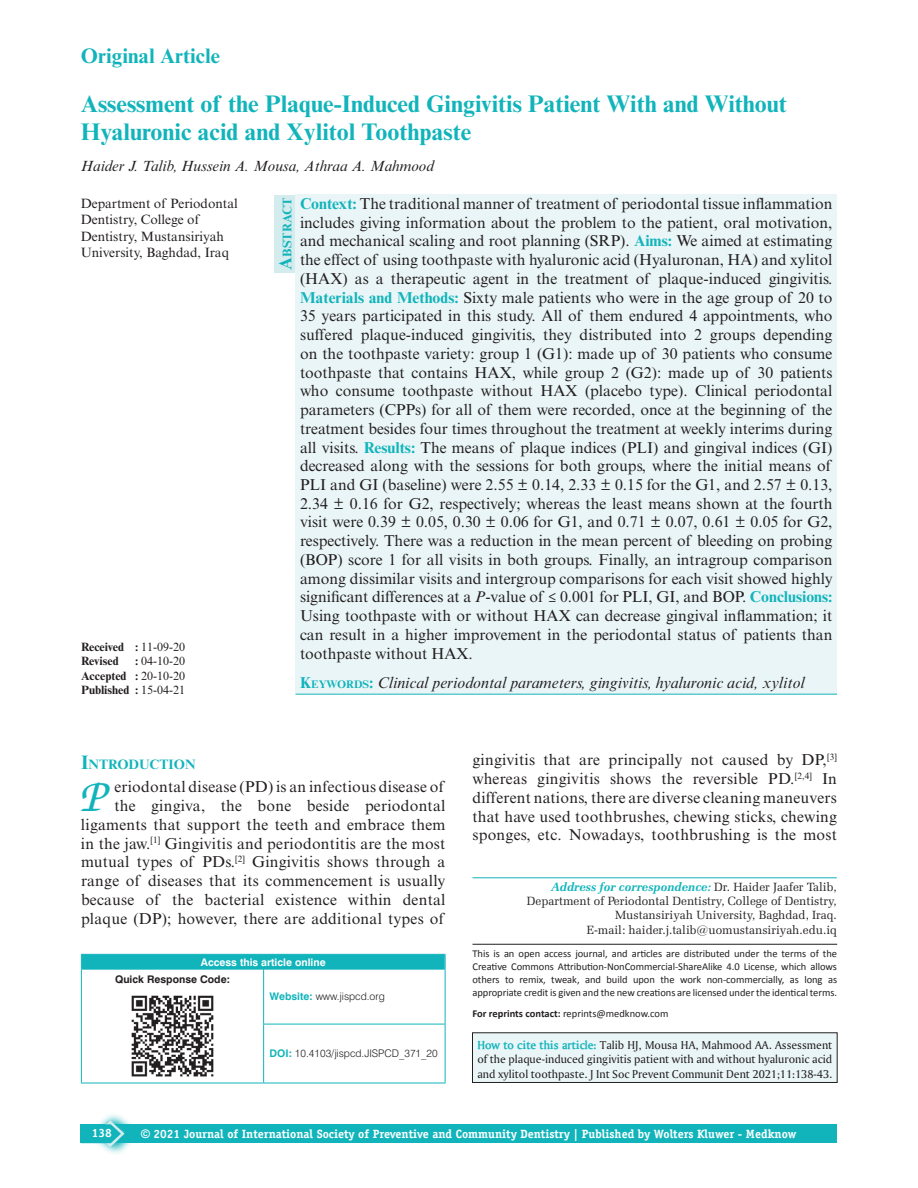
<style>
.page{position:relative;width:918px;height:1188px;background:#fff}
.page>*{position:absolute;margin:0;border:0;box-sizing:border-box;transform-origin:0 0}
.t1{font:italic 500 46.35px "Zapf Chancery IT Cby BT";color:#11b4bb}
.t2{font:700 24px/28.5px "Times New Roman MT Std";color:#11b4bb}
.t3{font:700 21px "Times New Roman MT Std";color:#11b4bb}
.t4{font:15.75px/18.8px "Times New Roman MT Std";letter-spacing:.015em;color:#231f20;text-align:justify}
.t5{font:italic 15.75px "Times New Roman MT Std";color:#231f20}
.t6{font:italic 15px "Times New Roman MT Std";color:#231f20}
.t7{font:700 13.65px "Times New Roman MT Std";color:#11b4bb}
.t8{font:13.5px/16.5px "Times New Roman MT Std";color:#231f20}
.t9{font:700 12.6px "Times New Roman MT Std";color:#11b4bb}
.t10{font:12px/14.2px "Ameretto Normal";color:#231f20;text-align:justify}
.t11{font:12px/14.2px "Zapf Elliptical 711 BT";color:#231f20;text-align:right}
.t12{font:700 12px "Officina Serif";color:#fff}
.t13{font:12px/14.7px "Times New Roman MT Std";color:#231f20;text-align:justify}
.t14{font:700 12px/14.7px "Times New Roman MT Std";color:#231f20}
.t15{font:700 12px "Officina Serif Std";color:#fff}
.t16{font:10.5px/12.8px "Calibri";letter-spacing:-.005em;color:#231f20;text-align:justify}
.t17{font:300 10.5px "Swiss 721 BT";color:#231f20}
.t18{font:700 10.5px "Swiss 721 BT";color:#fff}
.t19{font:700 10.5px "Swiss 721 BT";color:#231f20}
.s1{font-weight:700;color:#11b4bb}
.s2{font-style:italic}
.s3{font-weight:700;font-style:normal;color:#11b4bb}
.s4{font-weight:700;font-style:normal;font-size:10.95px;color:#11b4bb}
.s5{font-size:18px}
.s6{font-weight:400}
.s7{font-weight:700}
.s8{font-size:19.5px}
.s9{font-weight:700;font-style:italic;color:#11b4bb}
.s10{font-family:"Ameretto";font-weight:700;color:#11b4bb}
.s11{font-family:"Gandhari Unicode";font-weight:700;color:#11b4bb}
.s12{font-family:"Arial MT Std"}
</style>
<div class="page">
<div style="left:81px;top:1124px;width:756px;height:19px;background:#11b4bb"></div>
<svg style="left:102px;top:1114px;width:29px;height:40px"></svg>
<svg style="left:81px;top:1120px;width:44px;height:27px"></svg>
<svg style="left:445px;top:955px;width:1px;height:14px"></svg>
<hr style="left:81px;top:1083px;width:183px;height:1px;background:#11b4bb">
<svg style="left:81px;top:955px;width:1px;height:14px"></svg>
<hr style="left:81px;top:954px;width:183px;height:1px;background:#11b4bb">
<hr style="left:264px;top:954px;width:182px;height:1px;background:#11b4bb">
<hr style="left:81px;top:969px;width:1px;height:55px;background:#11b4bb">
<hr style="left:81px;top:1024px;width:1px;height:59px;background:#11b4bb">
<hr style="left:81px;top:969px;width:183px;height:1px;background:#11b4bb">
<hr style="left:263px;top:969px;width:1px;height:55px;background:#11b4bb">
<hr style="left:264px;top:969px;width:182px;height:1px;background:#11b4bb">
<hr style="left:445px;top:969px;width:1px;height:55px;background:#11b4bb">
<hr style="left:263px;top:1024px;width:1px;height:59px;background:#11b4bb">
<hr style="left:263px;top:1024px;width:183px;height:1px;background:#11b4bb">
<hr style="left:445px;top:1024px;width:1px;height:59px;background:#11b4bb">
<hr style="left:264px;top:1083px;width:182px;height:1px;background:#11b4bb">
<div style="left:82px;top:954px;width:363px;height:15px;background:#11b4bb"></div>
<img style="left:131px;top:995px;width:83px;height:82px">
<hr style="left:472px;top:877px;width:365px;height:1px;background:#11b4bb">
<hr style="left:472px;top:944px;width:365px;height:1px;background:#231f20">
<div style="left:472px;top:1033px;width:365px;height:49px;background:#eaf5f7"></div>
<div style="left:472px;top:1032px;width:366px;height:51px;border:1px solid #231f20"></div>
<div style="left:296px;top:195px;width:541px;height:468px;background:#eaf5f7"></div>
<div style="left:296px;top:659px;width:541px;height:35px;background:#eaf5f7"></div>
<hr style="left:296px;top:694px;width:541px;height:1px;background:#11b4bb">
<div style="left:274px;top:195px;width:22px;height:78px;background:#d5ecee"></div>
<h3 class="t3" style="left:81px;top:43px;width:141px">Original Article</h3>
<h2 class="t2" style="left:81px;top:89px;width:708px">Assessment of the Plaque-Induced Gingivitis Patient With and Without<br>Hyaluronic acid and Xylitol Toothpaste</h2>
<p class="t6" style="left:81px;top:157px;width:355px">Haider J. Talib, Hussein A. Mousa, Athraa A. Mahmood</p>
<p class="t4" style="left:300px;top:194px;width:534px"><span class="s1">Context:</span> The traditional manner of treatment of periodontal tissue inflammation includes giving information about the problem to the patient, oral motivation, and mechanical scaling and root planning (SRP). <span class="s1">Aims:</span> We aimed at estimating the effect of using toothpaste with hyaluronic acid (Hyaluronan, HA) and xylitol (HAX) as a therapeutic agent in the treatment of plaque-induced gingivitis.<br><span class="s1">Materials and Methods:</span> Sixty male patients who were in the age group of 20 to 35 years participated in this study. All of them endured 4 appointments, who suffered plaque-induced gingivitis, they distributed into 2 groups depending on the toothpaste variety: group 1 (G1): made up of 30 patients who consume toothpaste that contains HAX, while group 2 (G2): made up of 30 patients who consume toothpaste without HAX (placebo type). Clinical periodontal parameters (CPPs) for all of them were recorded, once at the beginning of the treatment besides four times throughout the treatment at weekly interims during all visits. <span class="s1">Results:</span> The means of plaque indices (PLI) and gingival indices (GI) decreased along with the sessions for both groups, where the initial means of PLI and GI (baseline) were 2.55 ± 0.14, 2.33 ± 0.15 for the G1, and 2.57 ± 0.13, 2.34 ± 0.16 for G2, respectively; whereas the least means shown at the fourth visit were 0.39 ± 0.05, 0.30 ± 0.06 for G1, and 0.71 ± 0.07, 0.61 ± 0.05 for G2, respectively. There was a reduction in the mean percent of bleeding on probing (BOP) score 1 for all visits in both groups. Finally, an intragroup comparison among dissimilar visits and intergroup comparisons for each visit showed highly significant differences at a <span class="s2">P</span>-value of ≤ 0.001 for PLI, GI, and BOP. <span class="s1">Conclusions:<br></span>Using toothpaste with or without HAX can decrease gingival inflammation; it can result in a higher improvement in the periodontal status of patients than toothpaste without HAX.</p>
<p class="t5" style="left:300px;top:674px;width:506px"><span class="s3">K</span><span class="s4">EYWORDS</span><span class="s3">:</span> Clinical periodontal parameters, gingivitis, hyaluronic acid, xylitol</p>
<p class="t9" style="left:279px;top:270px;width:74px;rotate:-90deg"><span class="s5">A</span>BSTRACT</p>
<p class="t8" style="left:81px;top:195px;width:159px">Department of Periodontal<br>Dentistry, College of<br>Dentistry, Mustansiriyah<br>University, Baghdad, Iraq</p>
<p class="t14" style="left:81px;top:639px;width:106px">Received : <span class="s6">11-09-20<br></span>Revised</p>
<p class="t13" style="left:81px;top:654px;width:106px;text-indent:54px"><span class="s7">:</span> 04-10-20<br><span class="s7">Accepted :</span> 20-10-20<br><span class="s7">Published :</span> 15-04-21</p>
<p class="t7" style="left:81px;top:756px;width:116px"><span class="s8">I</span>NTRODUCTION</p>
<h1 class="t1" style="left:81px;top:772px;width:30px">P</h1>
<p class="t4" style="left:81px;top:778px;width:366px;text-align:right">eriodontal disease (PD) is an infectious disease of<br>the gingiva, the bone beside periodontal ligaments that support the teeth and embrace them in the jaw.<sup>[1]</sup> Gingivitis and periodontitis are the most mutual types of PDs.<sup>[2]</sup> Gingivitis shows through a range of diseases that its commencement is usually because of the bacterial existence within dental plaque (DP); however, there are additional types of</p>
<p class="t18" style="left:201px;top:955px;width:126px">Access this article online</p>
<p class="t19" style="left:115px;top:972px;width:116px">Quick Response Code:</p>
<p class="t17" style="left:270px;top:990px;width:117px"><span class="s1">Website:</span> www.jispcd.org</p>
<p class="t17" style="left:270px;top:1047px;width:170px"><span class="s1">DOI:</span> 10.4103/jispcd.JISPCD_371_20</p>
<p class="t4" style="left:472px;top:751px;width:366px">gingivitis that are principally not caused by DP,<sup>[3] </sup>whereas gingivitis shows the reversible PD.<sup>[2,4]</sup> In different nations, there are diverse cleaning maneuvers that have used toothbrushes, chewing sticks, chewing sponges, etc. Nowadays, toothbrushing is the most</p>
<p class="t11" style="left:527px;top:880px;width:311px"><span class="s9">Address for correspondence:</span> Dr. Haider Jaafer Talib, Department of Periodontal Dentistry, College of Dentistry, Mustansiriyah University, Baghdad, Iraq.<br>E-mail: haider.j.talib@uomustansiriyah.edu.iq</p>
<p class="t16" style="left:472px;top:947px;width:366px">This is an open access journal, and articles are distributed under the terms of the Creative Commons Attribution-NonCommercial-ShareAlike 4.0 License, which allows others to remix, tweak, and build upon the work non-commercially, as long as appropriate credit is given and the new creations are licensed under the identical terms.</p>
<p class="t16" style="left:472px;top:1006px;width:198px"><span class="s7">For reprints contact:</span> reprints@medknow.com</p>
<p class="t10" style="left:477px;top:1038px;width:356px"><span class="s10">How to c</span><span class="s11">i</span><span class="s10">te th</span><span class="s11">i</span><span class="s10">s art</span><span class="s11">i</span><span class="s10">cle:</span> Talib HJ, Mousa HA, Mahmood AA. Assessment of the plaque-induced gingivitis patient with and without hyaluronic acid and xylitol toothpaste. J Int Soc Prevent Communit Dent 2021;11:138-43.</p>
<p class="t15" style="left:92px;top:1126px;width:22px">138</p>
<p class="t12" style="left:141px;top:1127px;width:657px"><span class="s12">©</span> 2021 Journal of International Society of Preventive and Community Dentistry | Published by Wolters Kluwer ‑ Medknow</p>
</div>
